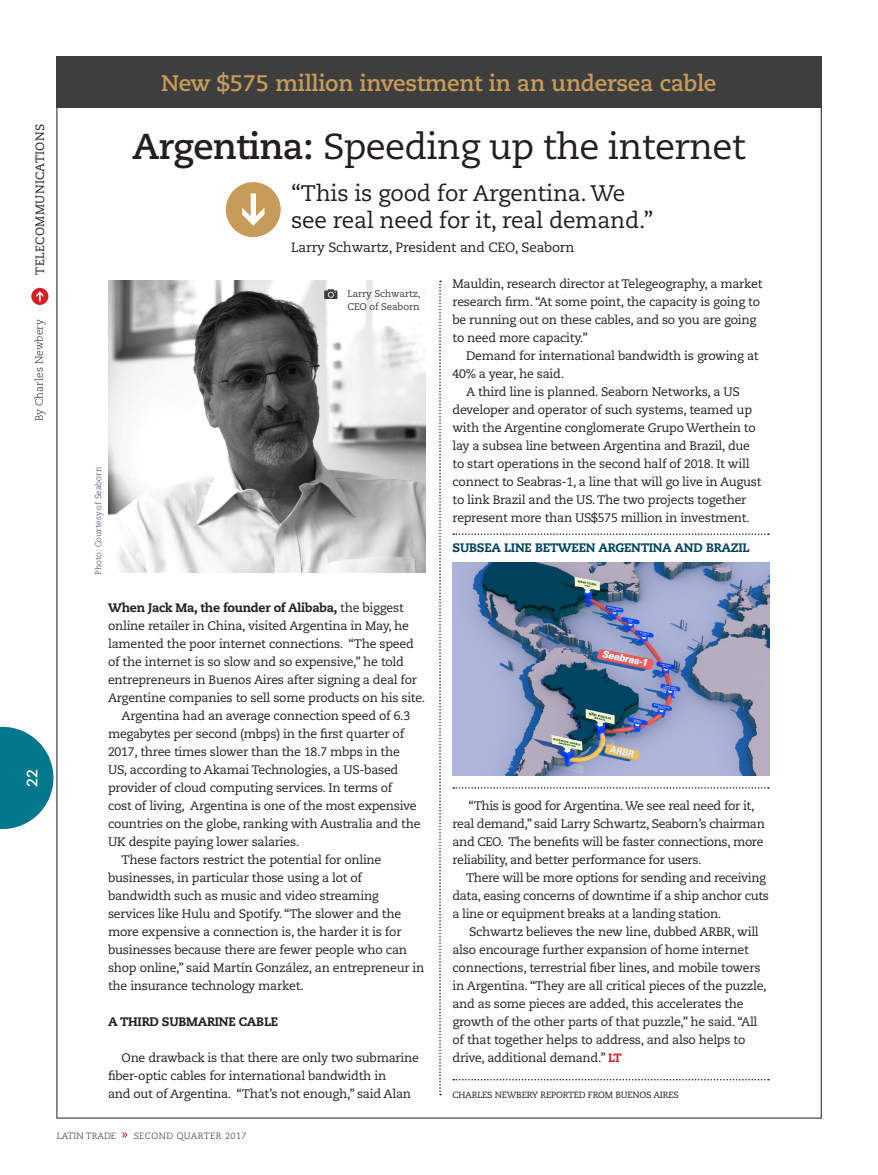
<style>
.page{position:relative;width:878px;height:1175px;background:#fff}
.page>*{position:absolute;margin:0;border:0;box-sizing:border-box;transform-origin:0 0}
.t1{font:36px "Caecilia LT Std";letter-spacing:-.02em;color:#231f20}
.t2{font:22.5px/27px "Caecilia LT Std";letter-spacing:-.01em;color:#231f20}
.t3{font:700 22.5px "Caecilia LT Std";letter-spacing:-.01em;color:#c69c58}
.t4{font:700 15px "Caecilia LT Std";color:#fff}
.t5{font:13.5px "Caecilia LT Std";letter-spacing:-.01em;color:#231f20}
.t6{font:12.3px/18px "Caecilia LT Std";letter-spacing:-.02em;color:#231f20}
.t7{font:800 12.3px "Caecilia LT Std";letter-spacing:-.02em;color:#01435d}
.t8{font:800 12.3px "Caecilia LT Std";letter-spacing:-.02em;color:#231f20}
.t9{font:12px "Caecilia LT Std";letter-spacing:.03em;color:#231f20}
.t10{font:300 10.5px "Caecilia LT Std";color:#231f20}
.t11{font:9.75px/13.5px "Caecilia LT Std";letter-spacing:-.01em;color:#3e3e3f}
.t12{font:9px "Caecilia LT Std";letter-spacing:-.02em;color:#231f20}
.t13{font:300 9px "Caecilia LT Std";letter-spacing:.04em;color:#231f20}
.t14{font:300 9px "Caecilia LT Std";color:#231f20}
.t15{font:300 8.25px "Caecilia LT Std";color:#283b4f}
.s1{font-weight:700}
.s2{font-weight:800}
.s3{font-weight:800;font-size:12px;color:#d32027}
</style>
<div class="page">
<svg style="left:122px;top:1132px;width:5px;height:5px"></svg>
<svg style="left:0;top:727px;width:53px;height:102px"></svg>
<div style="left:31px;top:288px;width:17px;height:17px;background:#d32027;border-radius:50%"></div>
<svg style="left:36px;top:291px;width:7px;height:10px"></svg>
<svg style="left:439px;top:281px;width:2px;height:814px"></svg>
<div style="left:57px;top:57px;width:764px;height:51px;background:#3e3e3f"></div>
<svg style="left:453px;top:1079px;width:315px;height:1px"></svg>
<img style="left:108px;top:281px;width:317px;height:291px">
<img style="left:452px;top:563px;width:318px;height:212px">
<div style="left:226px;top:182px;width:55px;height:55px;background:#c69c58;border-radius:50%"></div>
<svg style="left:242px;top:193px;width:22px;height:33px"></svg>
<svg style="left:324px;top:289px;width:13px;height:10px"></svg>
<svg style="left:453px;top:533px;width:315px;height:2px"></svg>
<svg style="left:453px;top:787px;width:315px;height:1px"></svg>
<p class="t3" style="left:161px;top:69px;width:557px">New $575 million investment in an undersea cable</p>
<p class="t9" style="left:33px;top:275px;width:152px;rotate:-90deg">TELECOMMUNICATIONS</p>
<p class="t1" style="left:132px;top:126px;width:615px"><span class="s1">Argentina:</span> Speeding up the internet</p>
<p class="t2" style="left:291px;top:180px;width:364px">“This is good for Argentina. We see real need for it, real demand.”</p>
<p class="t5" style="left:291px;top:240px;width:285px">Larry Schwartz, President and CEO, Seaborn</p>
<p class="t10" style="left:33px;top:421px;width:103px;rotate:-90deg">By Charles Newbery</p>
<p class="t11" style="left:347px;top:287px;width:75px">Larry Schwartz,<br>CEO of Seaborn</p>
<p class="t4" style="left:23px;top:786px;width:19px;rotate:-90deg">22</p>
<p class="t15" style="left:94px;top:574px;width:109px;rotate:-90deg">Photo: Courtesy of Seaborn</p>
<p class="t6" style="left:108px;top:599px;width:319px"><span class="s2">When Jack Ma, the founder of Alibaba,</span> the biggest online retailer in China, visited Argentina in May, he lamented the poor internet connections. “The speed of the internet is so slow and so expensive,” he told entrepreneurs in Buenos Aires after signing a deal for Argentine companies to sell some products on his site.</p>
<p class="t6" style="left:108px;top:707px;width:314px;text-indent:14px">Argentina had an average connection speed of 6.3 megabytes per second (mbps) in the first quarter of 2017, three times slower than the 18.7 mbps in the US, according to Akamai Technologies, a US-based provider of cloud computing services. In terms of<br>cost of living, Argentina is one of the most expensive countries on the globe, ranking with Australia and the UK despite paying lower salaries.</p>
<p class="t6" style="left:108px;top:851px;width:318px;text-indent:14px">These factors restrict the potential for online businesses, in particular those using a lot of bandwidth such as music and video streaming services like Hulu and Spotify. “The slower and the more expensive a connection is, the harder it is for businesses because there are fewer people who can shop online,” said Martín González, an entrepreneur in the insurance technology market.</p>
<p class="t8" style="left:108px;top:1014px;width:171px">A THIRD SUBMARINE CABLE</p>
<p class="t6" style="left:108px;top:1049px;width:312px;text-indent:14px">One drawback is that there are only two submarine fiber-optic cables for international bandwidth in<br>and out of Argentina. “That’s not enough,” said Alan</p>
<p class="t14" style="left:57px;top:1130px;width:61px">LATIN TRADE</p>
<p class="t13" style="left:134px;top:1130px;width:114px">SECOND QUARTER 2017</p>
<p class="t6" style="left:452px;top:275px;width:311px">Mauldin, research director at Telegeography, a market research firm. “At some point, the capacity is going to be running out on these cables, and so you are going to need more capacity.”</p>
<p class="t6" style="left:452px;top:347px;width:307px;text-indent:14px">Demand for international bandwidth is growing at<br>40% a year, he said.</p>
<p class="t6" style="left:452px;top:383px;width:310px;text-indent:14px">A third line is planned. Seaborn Networks, a US developer and operator of such systems, teamed up with the Argentine conglomerate Grupo Werthein to lay a subsea line between Argentina and Brazil, due to start operations in the second half of 2018. It will connect to Seabras-1, a line that will go live in August to link Brazil and the US. The two projects together represent more than US$575 million in investment.</p>
<p class="t7" style="left:452px;top:540px;width:298px">SUBSEA LINE BETWEEN ARGENTINA AND BRAZIL</p>
<p class="t6" style="left:452px;top:797px;width:314px;text-indent:16px">“This is good for Argentina. We see real need for it, real demand,” said Larry Schwartz, Seaborn’s chairman and CEO. The benefits will be faster connections, more reliability, and better performance for users.</p>
<p class="t6" style="left:452px;top:869px;width:318px;text-indent:14px">There will be more options for sending and receiving data, easing concerns of downtime if a ship anchor cuts a line or equipment breaks at a landing station.</p>
<p class="t6" style="left:452px;top:923px;width:315px;text-indent:17px">Schwartz believes the new line, dubbed ARBR, will also encourage further expansion of home internet connections, terrestrial fiber lines, and mobile towers in Argentina. “They are all critical pieces of the puzzle, and as some pieces are added, this accelerates the growth of the other parts of that puzzle,” he said. “All of that together helps to address, and also helps to drive, additional demand.” <span class="s3">LT</span></p>
<p class="t12" style="left:452px;top:1090px;width:228px">CHARLES NEWBERY REPORTED FROM BUENOS AIRES</p>
</div>
